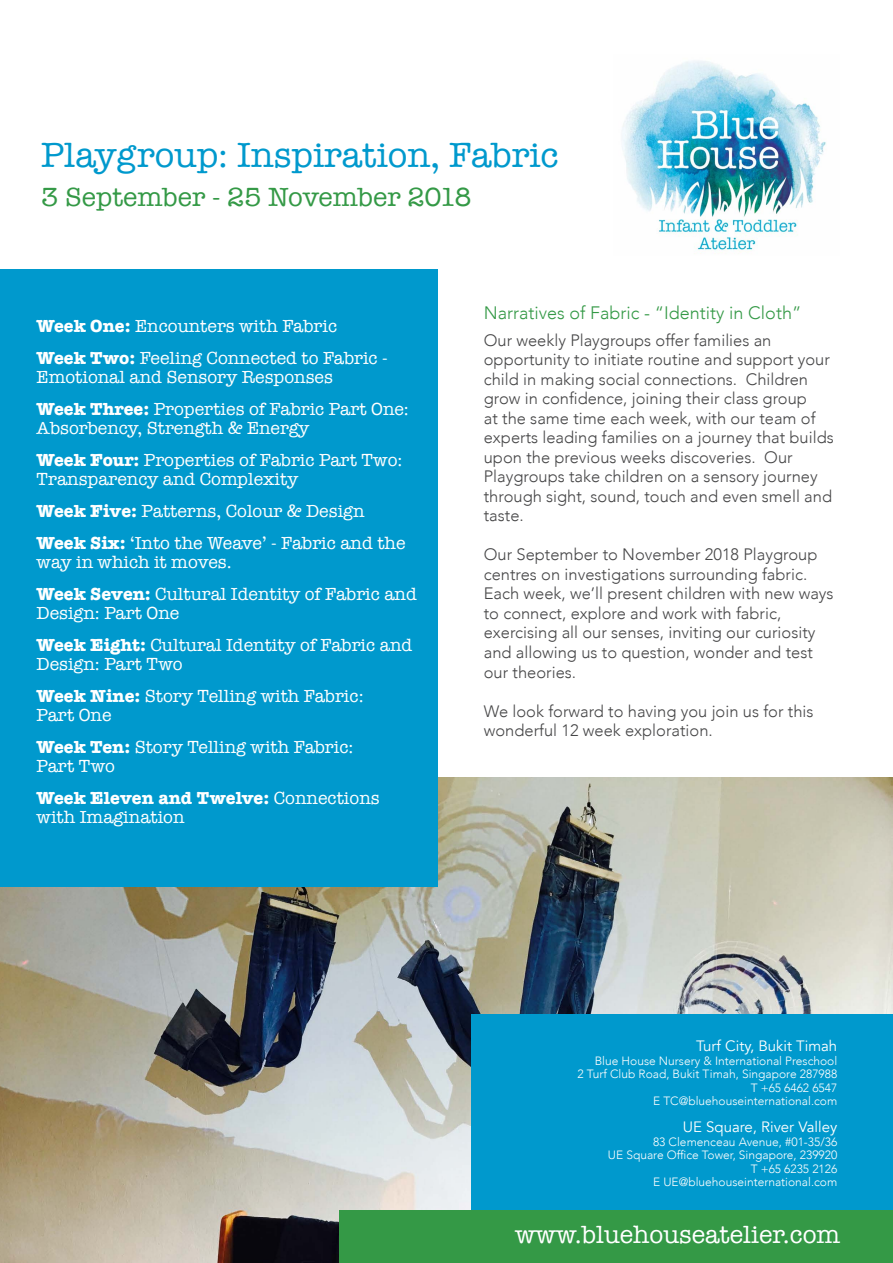
<style>
.page{position:relative;width:893px;height:1263px;background:#fff}
.page>*{position:absolute;margin:0;border:0;box-sizing:border-box;transform-origin:0 0}
.t1{font:36px "American Typewriter";color:#0099cd}
.t2{font:27px "American Typewriter";color:#349946}
.t3{font:25.5px "American Typewriter";color:#fff}
.t4{font:18px/31.5px "American Typewriter";color:#fff}
.t5{font:700 18px/31.5px "American Typewriter";color:#fff}
.t6{font:300 18px "Avenir";color:#349946}
.t7{font:300 16.5px/19.5px "Avenir";color:#464647}
.t8{font:15px "Avenir";color:#fff}
.t9{font:300 12px/13.5px "Avenir";color:#fff;text-align:right}
.s1{font-weight:700}
.s2{font-weight:400}
</style>
<div class="page">
<img style="left:0;top:777px;width:893px;height:486px">
<img style="left:622px;top:61px;width:204px;height:191px">
<div style="left:0;top:269px;width:437px;height:617px;background:#0099cd"></div>
<div style="left:472px;top:1015px;width:421px;height:248px;background:#0099cd"></div>
<div style="left:339px;top:1210px;width:554px;height:53px;background:#349946"></div>
<h1 class="t1" style="left:41px;top:128px;width:519px">Playgroup: Inspiration, Fabric</h1>
<h2 class="t2" style="left:41px;top:177px;width:432px">3 September - 25 November 2018</h2>
<p class="t4" style="left:37px;top:310px;width:353px"><span class="s1">Week One:</span> Encounters with Fabric<br><span class="s1">Week Two:</span> Feeling Connected to Fabric -</p>
<p class="t4" style="left:37px;top:361px;width:374px">Emotional and Sensory Responses<br><span class="s1">Week Three:</span> Properties of Fabric Part One:</p>
<p class="t4" style="left:37px;top:412px;width:367px">Absorbency, Strength &amp; Energy<br><span class="s1">Week Four:</span> Properties of Fabric Part Two:</p>
<p class="t4" style="left:37px;top:463px;width:370px">Transparency and Complexity<br><span class="s1">Week Five:</span> Patterns, Colour &amp; Design<br><span class="s1">Week Six:</span> ‘Into the Weave’ - Fabric and the</p>
<p class="t4" style="left:37px;top:546px;width:382px">way in which it moves.<br><span class="s1">Week Seven:</span> Cultural Identity of Fabric and</p>
<p class="t4" style="left:37px;top:597px;width:377px">Design: Part One<br><span class="s1">Week Eight:</span> Cultural Identity of Fabric and</p>
<p class="t4" style="left:37px;top:648px;width:329px">Design: Part Two<br><span class="s1">Week Nine:</span> Story Telling with Fabric:</p>
<p class="t4" style="left:37px;top:699px;width:318px">Part One<br><span class="s1">Week Ten:</span> Story Telling with Fabric:</p>
<p class="t5" style="left:37px;top:749px;width:345px"><span class="s2">Part Two<br></span>Week Eleven and Twelve: <span class="s2">Connections</span></p>
<p class="t4" style="left:37px;top:801px;width:149px">with Imagination</p>
<p class="t6" style="left:484px;top:302px;width:319px">Narratives of Fabric - “Identity in Cloth”</p>
<p class="t7" style="left:484px;top:330px;width:352px">Our weekly Playgroups offer families an opportunity to initiate routine and support your child in making social connections. Children grow in confidence, joining their class group<br>at the same time each week, with our team of experts leading families on a journey that builds upon the previous weeks discoveries. Our Playgroups take children on a sensory journey through sight, sound, touch and even smell and taste.</p>
<p class="t7" style="left:484px;top:545px;width:351px">Our September to November 2018 Playgroup centres on investigations surrounding fabric.<br>Each week, we’ll present children with new ways to connect, explore and work with fabric, exercising all our senses, inviting our curiosity and allowing us to question, wonder and test our theories.</p>
<p class="t7" style="left:484px;top:701px;width:331px">We look forward to having you join us for this wonderful 12 week exploration.</p>
<p class="t8" style="left:696px;top:1037px;width:143px">Turf City, Bukit Timah</p>
<p class="t9" style="left:578px;top:1054px;width:261px">Blue House Nursery &amp; International Preschool<br>2 Turf Club Road, Bukit Timah, Singapore 287988<br>T +65 6462 6547<br>E TC@bluehouseinternational.com</p>
<p class="t8" style="left:683px;top:1118px;width:156px">UE Square, River Valley</p>
<p class="t9" style="left:608px;top:1135px;width:231px">83 Clemenceau Avenue, #01-35/36<br>UE Square Office Tower, Singapore, 239920<br>T +65 6235 2126<br>E UE@bluehouseinternational.com</p>
<h3 class="t3" style="left:515px;top:1215px;width:327px">www.bluehouseatelier.com</h3>
</div>
